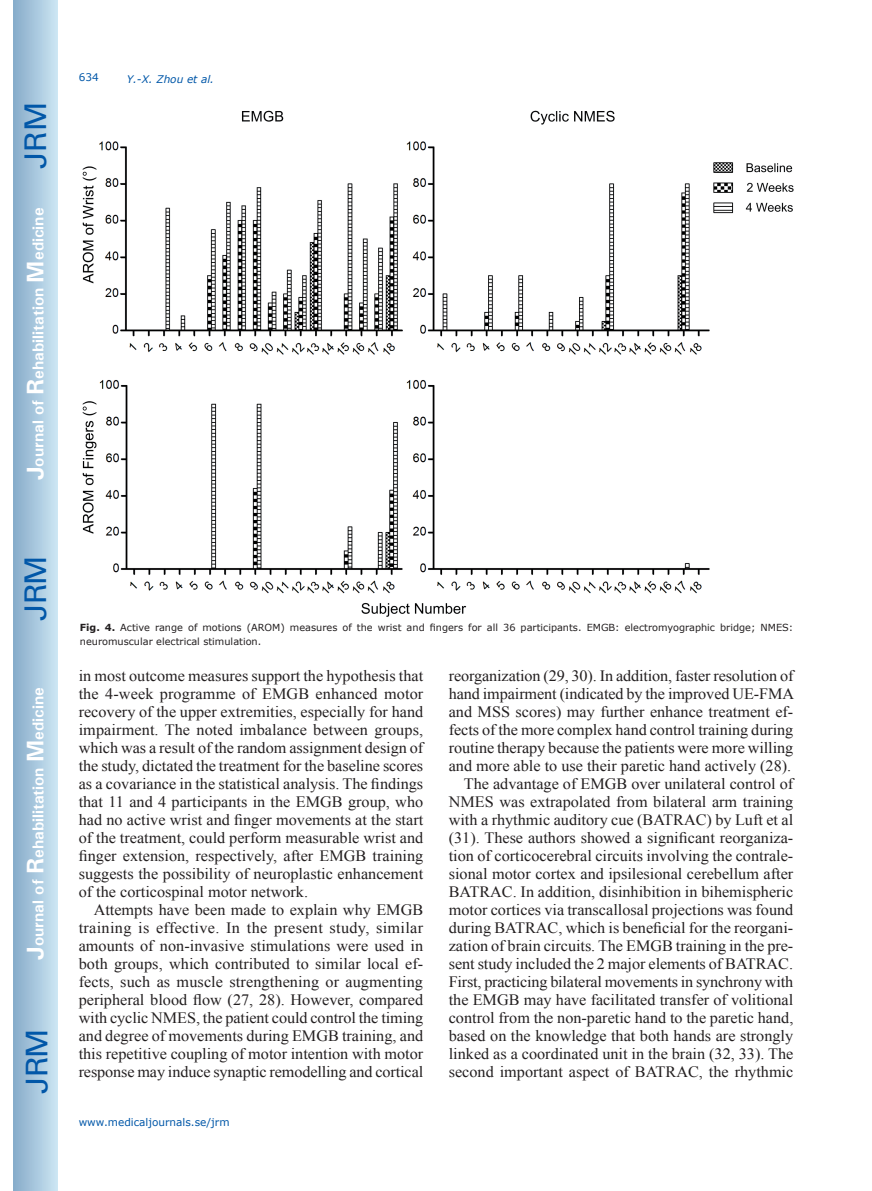
<style>
.page{position:relative;width:872px;height:1191px;background:#fff}
.page>*{position:absolute;margin:0;border:0;box-sizing:border-box;transform-origin:0 0}
.t1{font:30px "Univers";letter-spacing:-.03em;color:#0157a8}
.t2{font:15.75px/18px "Times New Roman";color:#231f20;text-align:justify}
.t3{font:700 15.75px "Univers";color:#fff}
.t4{font:10.5px "Verdana";color:#0157a8}
.t5{font:italic 10.5px "Verdana";color:#0157a8}
.t6{font:9.75px/13.5px "Verdana";color:#231f20}
.s1{font-size:24px}
.s2{font-weight:700}
</style>
<div class="page">
<div style="left:14px;top:0;width:43px;height:1191px;background:linear-gradient(to right,#88acca,#cbe5f2)"></div>
<img style="left:82px;top:110px;width:711px;height:507px">
<h1 class="t1" style="left:18px;top:169px;width:68px;rotate:-90deg">JRM</h1>
<p class="t3" style="left:28px;top:480px;width:274px;rotate:-90deg"><span class="s1">J</span>ournal of <span class="s1">R</span>ehabilitation <span class="s1">M</span>edicine</p>
<p class="t4" style="left:79px;top:71px;width:22px">634</p>
<p class="t5" style="left:127px;top:72px;width:89px">Y.-X. Zhou et al.</p>
<h1 class="t1" style="left:18px;top:620px;width:67px;rotate:-90deg">JRM</h1>
<p class="t3" style="left:28px;top:959px;width:274px;rotate:-90deg"><span class="s1">J</span>ournal of <span class="s1">R</span>ehabilitation <span class="s1">M</span>edicine</p>
<h1 class="t1" style="left:19px;top:1093px;width:67px;rotate:-90deg">JRM</h1>
<p class="t6" style="left:80px;top:621px;width:715px"><span class="s2">Fig. 4.</span> Active range of motions (AROM) measures of the wrist and fingers for all 36 participants. EMGB: electromyographic bridge; NMES: neuromuscular electrical stimulation.</p>
<p class="t2" style="left:79px;top:666px;width:346px">in most outcome measures support the hypothesis that the 4-week programme of EMGB enhanced motor recovery of the upper extremities, especially for hand impairment. The noted imbalance between groups, which was a result of the random assignment design of the study, dictated the treatment for the baseline scores as a covariance in the statistical analysis. The findings that 11 and 4 participants in the EMGB group, who had no active wrist and finger movements at the start of the treatment, could perform measurable wrist and finger extension, respectively, after EMGB training suggests the possibility of neuroplastic enhancement of the corticospinal motor network.</p>
<p class="t2" style="left:79px;top:900px;width:346px;text-indent:15px">Attempts have been made to explain why EMGB training is effective. In the present study, similar amounts of non-invasive stimulations were used in both groups, which contributed to similar local ef&shy;fects, such as muscle strengthening or augmenting peripheral blood flow (27, 28). However, compared with cyclic NMES, the patient could control the timing and degree of movements during EMGB training, and this repetitive coupling of motor intention with motor response may induce synaptic remodelling and cortical</p>
<p class="t4" style="left:79px;top:1115px;width:152px">www.medicaljournals.se/jrm</p>
<p class="t2" style="left:449px;top:666px;width:347px;text-align:right">reorganization (29, 30). In addition, faster resolution of hand impairment (indicated by the improved UE-FMA and MSS scores) may further enhance treatment ef&shy;fects of the more complex hand control training during routine therapy because the patients were more willing and more able to use their paretic hand actively (28).<br>The advantage of EMGB over unilateral control of NMES was extrapolated from bilateral arm training with a rhythmic auditory cue (BATRAC) by Luft et al (31). These authors showed a significant reorganiza&shy;tion of corticocerebral circuits involving the contrale&shy;sional motor cortex and ipsilesional cerebellum after BATRAC. In addition, disinhibition in bihemispheric motor cortices via transcallosal projections was found during BATRAC, which is beneficial for the reorgani&shy;zation of brain circuits. The EMGB training in the pre&shy;sent study included the 2 major elements of BATRAC.<br>First, practicing bilateral movements in synchrony with the EMGB may have facilitated transfer of volitional control from the non-paretic hand to the paretic hand, based on the knowledge that both hands are strongly linked as a coordinated unit in the brain (32, 33). The second important aspect of BATRAC, the rhythmic</p>
</div>
